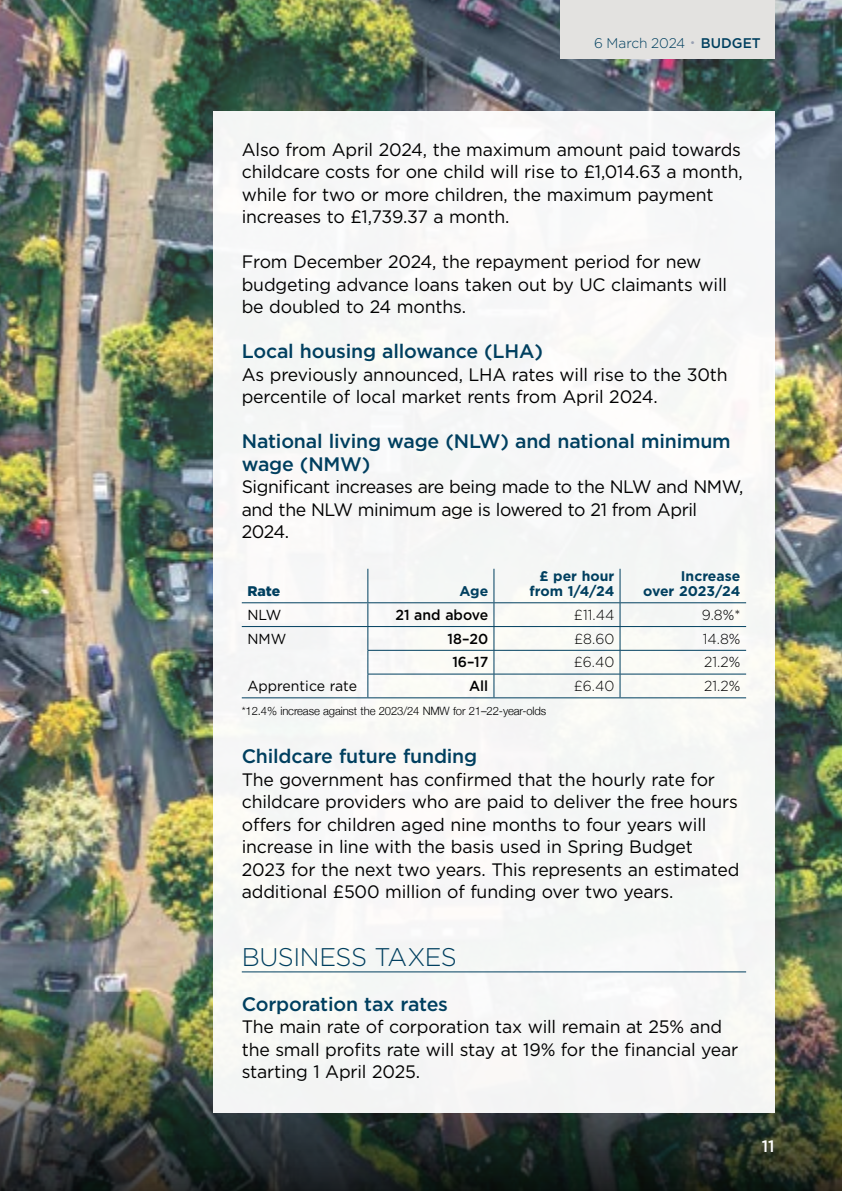
<style>
.page{position:relative;width:842px;height:1191px;background:#fff}
.page>*{position:absolute;margin:0;border:0;box-sizing:border-box;transform-origin:0 0}
.t1{font:300 25.6px "Gotham";letter-spacing:-.02em;color:#003f5f}
.t2{font:500 19.6px/22.6px "Gotham";letter-spacing:-.01em;color:#003f5f}
.t3{font:18px/22.4px "Gotham";letter-spacing:-.01em;color:#000}
.t4{font:500 16.4px "Gotham";color:#fff}
.t5{font:300 14.4px "Gotham";color:#000}
.t6{font:500 14.4px "Gotham";color:#000}
.t7{font:14.4px "Gotham";color:#000}
.t8{font:700 14px/15px "Gotham";color:#003f5f;text-align:right}
.t9{font:300 14px "Gotham";letter-spacing:-.01em;color:#003f5f}
.t10{font:500 14px "Gotham";color:#003f5f}
.t11{font:900 14px "Gotham";color:#003f5f}
.t12{font:300 11.6px "Helvetica Neue";letter-spacing:-.01em;color:#000}
.s1{font-weight:300}
</style>
<div class="page">
<img style="left:0;top:0;width:842px;height:992px">
<img style="left:0;top:992px;width:842px;height:199px">
<div style="left:213px;top:111px;width:561px;height:1001px;background:#f7f7f6"></div>
<hr style="left:367px;top:569px;width:1px;height:33px;background:#003f5f">
<svg style="left:367px;top:603px;width:1px;height:94px"></svg>
<hr style="left:242px;top:697px;width:126px;height:1px;background:#003f5f">
<hr style="left:368px;top:697px;width:126px;height:1px;background:#003f5f">
<hr style="left:494px;top:697px;width:126px;height:1px;background:#003f5f">
<hr style="left:620px;top:697px;width:126px;height:1px;background:#003f5f">
<hr style="left:242px;top:602px;width:126px;height:1px;background:#003f5f">
<hr style="left:368px;top:602px;width:126px;height:1px;background:#003f5f">
<hr style="left:494px;top:602px;width:126px;height:1px;background:#003f5f">
<hr style="left:620px;top:602px;width:126px;height:1px;background:#003f5f">
<hr style="left:242px;top:626px;width:126px;height:1px;background:#003f5f">
<hr style="left:368px;top:626px;width:126px;height:1px;background:#003f5f">
<hr style="left:494px;top:626px;width:126px;height:1px;background:#003f5f">
<hr style="left:620px;top:626px;width:126px;height:1px;background:#003f5f">
<hr style="left:368px;top:650px;width:126px;height:1px;background:#003f5f">
<hr style="left:494px;top:650px;width:126px;height:1px;background:#003f5f">
<hr style="left:620px;top:650px;width:126px;height:1px;background:#003f5f">
<hr style="left:368px;top:673px;width:126px;height:1px;background:#003f5f">
<hr style="left:494px;top:673px;width:126px;height:1px;background:#003f5f">
<hr style="left:620px;top:673px;width:126px;height:1px;background:#003f5f">
<hr style="left:494px;top:569px;width:1px;height:34px;background:#003f5f">
<hr style="left:620px;top:569px;width:1px;height:34px;background:#003f5f">
<svg style="left:494px;top:603px;width:1px;height:94px"></svg>
<svg style="left:620px;top:603px;width:1px;height:94px"></svg>
<hr style="left:242px;top:971px;width:504px;height:1px;background:#003f5f">
<div style="left:560px;top:0;width:214px;height:58px;background:#e3e2e0"></div>
<p class="t9" style="left:594px;top:34px;width:93px">6 March 2024</p>
<p class="t9" style="left:590px;top:34px;width:14px">15</p>
<p class="t10" style="left:677px;top:34px;width:85px"><span class="s1">3</span> <sup>●</sup> BUDGET</p>
<p class="t3" style="left:242px;top:138px;width:502px">Also from April 2024, the maximum amount paid towards childcare costs for one child will rise to £1,014.63 a month, while for two or more children, the maximum payment increases to £1,739.37 a month.</p>
<p class="t3" style="left:242px;top:250px;width:487px">From December 2024, the repayment period for new budgeting advance loans taken out by UC claimants will be doubled to 24 months.</p>
<p class="t2" style="left:242px;top:340px;width:303px">Local housing allowance (LHA)</p>
<p class="t3" style="left:242px;top:363px;width:487px">As previously announced, LHA rates will rise to the 30th percentile of local market rents from April 2024.</p>
<p class="t2" style="left:242px;top:430px;width:490px">National living wage (NLW) and national minimum wage (NMW)</p>
<p class="t3" style="left:242px;top:475px;width:503px">Significant increases are being made to the NLW and NMW, and the NLW minimum age is lowered to 21 from April<br>2024.</p>
<p class="t11" style="left:247px;top:581px;width:34px">Rate</p>
<p class="t8" style="left:459px;top:583px;width:30px">Age</p>
<p class="t8" style="left:529px;top:568px;width:86px">£ per hour from 1/4/24</p>
<p class="t8" style="left:643px;top:568px;width:99px">Increase<br>over 2023/24</p>
<p class="t7" style="left:247px;top:605px;width:35px">NLW</p>
<p class="t6" style="left:395px;top:605px;width:94px">21 and above</p>
<p class="t5" style="left:574px;top:605px;width:42px">£11.44</p>
<p class="t5" style="left:702px;top:605px;width:40px">9.8%*</p>
<p class="t7" style="left:247px;top:629px;width:40px">NMW</p>
<p class="t6" style="left:448px;top:629px;width:42px">18–20</p>
<p class="t5" style="left:574px;top:629px;width:42px">£8.60</p>
<p class="t5" style="left:703px;top:629px;width:39px">14.8%</p>
<p class="t6" style="left:452px;top:653px;width:37px">16–17</p>
<p class="t5" style="left:574px;top:653px;width:42px">£6.40</p>
<p class="t5" style="left:704px;top:653px;width:38px">21.2%</p>
<p class="t7" style="left:247px;top:676px;width:111px">Apprentice rate</p>
<p class="t6" style="left:469px;top:676px;width:21px">All</p>
<p class="t5" style="left:574px;top:677px;width:42px">£6.40</p>
<p class="t5" style="left:704px;top:677px;width:38px">21.2%</p>
<p class="t12" style="left:242px;top:701px;width:306px">*12.4% increase against the 2023/24 NMW for 21–22-year-olds</p>
<p class="t2" style="left:242px;top:745px;width:237px">Childcare future funding</p>
<p class="t3" style="left:242px;top:768px;width:499px">The government has confirmed that the hourly rate for childcare providers who are paid to deliver the free hours offers for children aged nine months to four years will increase in line with the basis used in Spring Budget 2023 for the next two years. This represents an estimated additional £500 million of funding over two years.</p>
<h1 class="t1" style="left:242px;top:940px;width:217px">BUSINESS TAXES</h1>
<p class="t2" style="left:242px;top:992px;width:208px">Corporation tax rates</p>
<p class="t3" style="left:242px;top:1015px;width:498px">The main rate of corporation tax will remain at 25% and the small profits rate will stay at 19% for the financial year starting 1 April 2025.</p>
<p class="t4" style="left:762px;top:1135px;width:14px">11</p>
</div>
